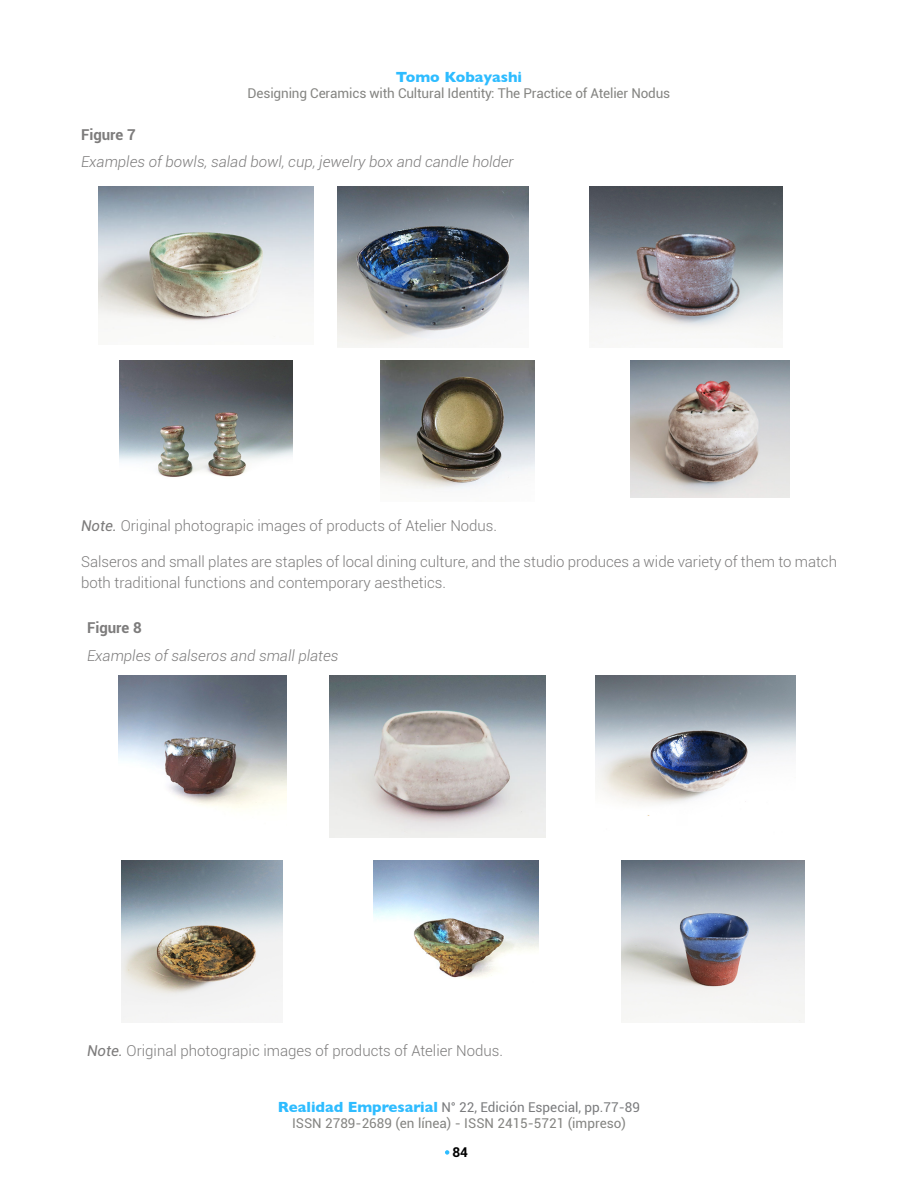
<style>
.page{position:relative;width:918px;height:1188px;background:#fff}
.page>*{position:absolute;margin:0;border:0;box-sizing:border-box;transform-origin:0 0}
.t1{font:300 15px/21px "Roboto";color:#7d7c7c}
.t2{font:italic 300 15px "Roboto";color:#7d7c7c}
.t3{font:700 15px "Roboto";color:#7d7c7c}
.t4{font:700 15px "Gill Sans";color:#2ebcff}
.t5{font:13.5px/16.2px "Roboto";letter-spacing:-.01em;color:#858582;text-align:center}
.t6{font:700 13.5px "Roboto";color:#000}
.s1{font-weight:400;font-style:italic}
.s2{font-family:"Gill Sans";font-weight:700;font-size:15px;color:#2ebcff}
.s3{color:#7b7c7e}
</style>
<div class="page">
<svg style="left:445px;top:1150px;width:4px;height:5px"></svg>
<img style="left:99px;top:186px;width:215px;height:151px">
<img style="left:337px;top:186px;width:192px;height:162px">
<img style="left:589px;top:186px;width:193px;height:157px">
<img style="left:119px;top:360px;width:174px;height:117px">
<img style="left:380px;top:360px;width:154px;height:129px">
<img style="left:631px;top:360px;width:159px;height:137px">
<img style="left:118px;top:676px;width:168px;height:133px">
<img style="left:329px;top:676px;width:216px;height:162px">
<img style="left:595px;top:676px;width:201px;height:140px">
<img style="left:122px;top:860px;width:160px;height:162px">
<img style="left:374px;top:860px;width:165px;height:119px">
<img style="left:622px;top:860px;width:182px;height:162px">
<p class="t4" style="left:396px;top:65px;width:128px">Tomo Kobayashi</p>
<p class="t5" style="left:248px;top:85px;width:424px">Designing Ceramics with Cultural Identity: The Practice of Atelier Nodus</p>
<p class="t3" style="left:81px;top:124px;width:56px">Figure 7</p>
<p class="t2" style="left:81px;top:152px;width:434px">Examples of bowls, salad bowl, cup, jewelry box and candle holder</p>
<p class="t1" style="left:81px;top:515px;width:418px"><span class="s1">Note.</span> Original photograpic images of products of Atelier Nodus.</p>
<p class="t1" style="left:81px;top:551px;width:758px">Salseros and small plates are staples of local dining culture, and the studio produces a wide variety of them to match both traditional functions and contemporary aesthetics.</p>
<p class="t3" style="left:87px;top:617px;width:56px">Figure 8</p>
<p class="t2" style="left:87px;top:645px;width:253px">Examples of salseros and small plates</p>
<p class="t1" style="left:87px;top:1039px;width:418px"><span class="s1">Note.</span> Original photograpic images of products of Atelier Nodus.</p>
<p class="t5" style="left:278px;top:1098px;width:364px"><span class="s2">Realidad Empresarial</span> <span class="s3">N° 22, Edición Especial, pp.77-89<br></span>ISSN 2789-2689 (en línea) - ISSN 2415-5721 (impreso)</p>
<p class="t6" style="left:453px;top:1143px;width:17px">84</p>
</div>
